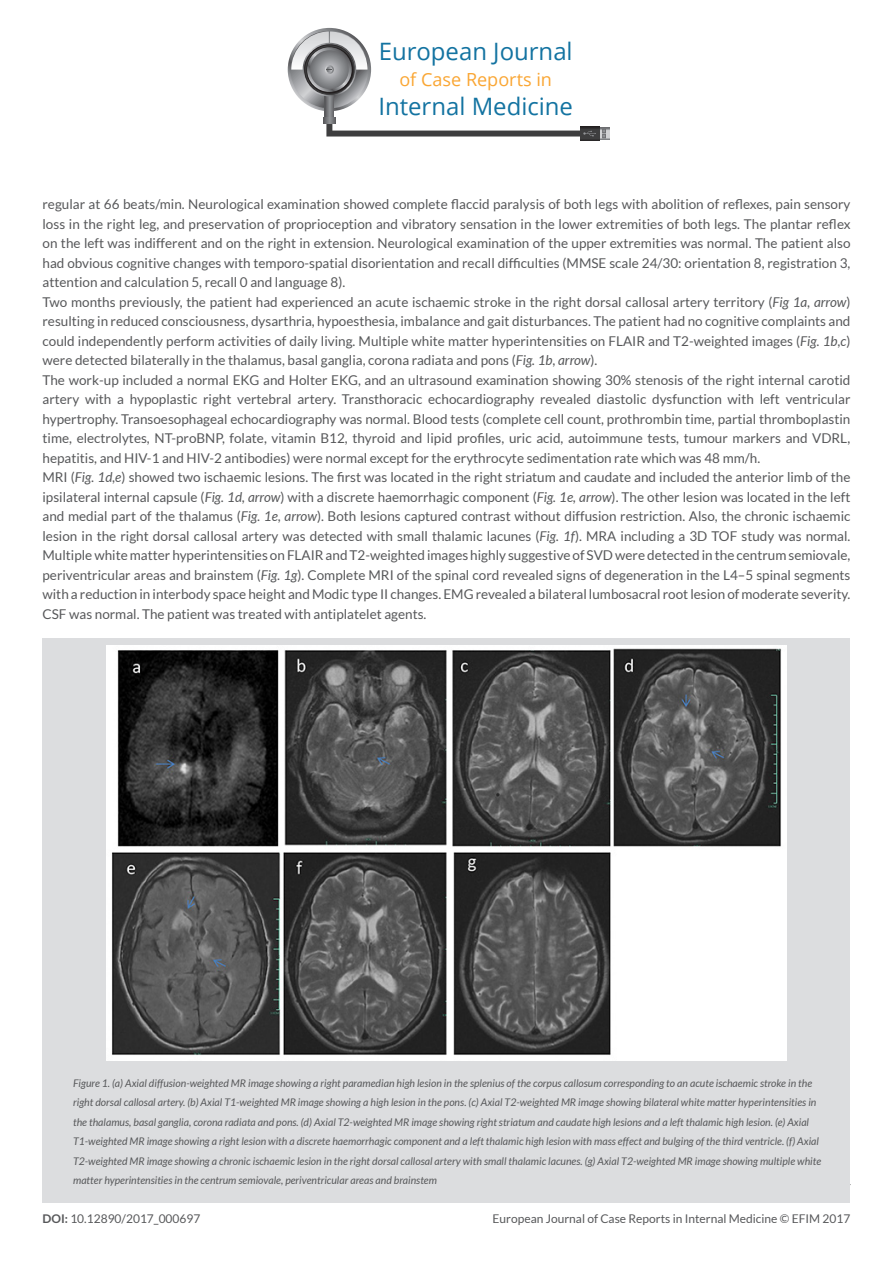
<style>
.page{position:relative;width:893px;height:1263px;background:#fff}
.page>*{position:absolute;margin:0;border:0;box-sizing:border-box;transform-origin:0 0}
.t1{font:24px "Open Sans";color:#1373a1}
.t2{font:18px "Open Sans";color:#faa633}
.TESTO_ARTICOLO{font:13.5px/19.5px "Lato";color:#57585a;text-align:justify}
.t3{font:12px "Lato";color:#57585a}
.DIDASCALIA{font:italic 10.5px/19.5px "Lato";color:#57585a}
.s1{font-style:italic}
.s2{font-weight:700}
</style>
<div class="page">
<svg style="left:288px;top:28px;width:83px;height:83px"></svg>
<svg style="left:291px;top:31px;width:77px;height:77px"></svg>
<svg style="left:325px;top:96px;width:9px;height:21px"></svg>
<svg style="left:303px;top:43px;width:53px;height:53px"></svg>
<svg style="left:304px;top:44px;width:51px;height:51px"></svg>
<svg style="left:307px;top:47px;width:45px;height:45px"></svg>
<svg style="left:310px;top:50px;width:39px;height:39px"></svg>
<svg style="left:291px;top:31px;width:76px;height:43px"></svg>
<svg style="left:600px;top:128px;width:10px;height:11px"></svg>
<svg style="left:603px;top:129px;width:2px;height:9px"></svg>
<svg style="left:580px;top:126px;width:20px;height:15px"></svg>
<svg style="left:323px;top:117px;width:273px;height:20px"></svg>
<div style="left:43px;top:638px;width:807px;height:564px;background:#dcdddf"></div>
<img style="left:106px;top:645px;width:681px;height:415px">
<h1 class="t1" style="left:379px;top:35px;width:196px">European Journal</h1>
<h2 class="t2" style="left:399px;top:67px;width:154px">of Case Reports in</h2>
<h1 class="t1" style="left:378px;top:89px;width:196px">Internal Medicine</h1>
<p class="TESTO_ARTICOLO" style="left:43px;top:194px;width:809px">regular at 66 beats/min. Neurological examination showed complete flaccid paralysis of both legs with abolition of reflexes, pain sensory loss in the right leg, and preservation of proprioception and vibratory sensation in the lower extremities of both legs. The plantar reflex on the left was indifferent and on the right in extension. Neurological examination of the upper extremities was normal. The patient also had obvious cognitive changes with temporo-spatial disorientation and recall difficulties (MMSE scale 24/30: orientation 8, registration 3, attention and calculation 5, recall 0 and language 8).</p>
<p class="TESTO_ARTICOLO" style="left:43px;top:292px;width:809px">Two months previously, the patient had experienced an acute ischaemic stroke in the right dorsal callosal artery territory (<span class="s1">Fig 1a, arrow</span>) resulting in reduced consciousness, dysarthria, hypoesthesia, imbalance and gait disturbances. The patient had no cognitive complaints and could independently perform activities of daily living. Multiple white matter hyperintensities on FLAIR and T2-weighted images (<span class="s1">Fig. 1b,c</span>) were detected bilaterally in the thalamus, basal ganglia, corona radiata and pons (<span class="s1">Fig. 1b, arrow</span>).</p>
<p class="TESTO_ARTICOLO" style="left:43px;top:370px;width:809px">The work-up included a normal EKG and Holter EKG, and an ultrasound examination showing 30% stenosis of the right internal carotid artery with a hypoplastic right vertebral artery. Transthoracic echocardiography revealed diastolic dysfunction with left ventricular hypertrophy. Transoesophageal echocardiography was normal. Blood tests (complete cell count, prothrombin time, partial thromboplastin time, electrolytes, NT-proBNP, folate, vitamin B12, thyroid and lipid profiles, uric acid, autoimmune tests, tumour markers and VDRL, hepatitis, and HIV-1 and HIV-2 antibodies) were normal except for the erythrocyte sedimentation rate which was 48 mm/h.</p>
<p class="TESTO_ARTICOLO" style="left:43px;top:467px;width:809px">MRI (<span class="s1">Fig. 1d,e</span>) showed two ischaemic lesions. The first was located in the right striatum and caudate and included the anterior limb of the ipsilateral internal capsule (<span class="s1">Fig. 1d, arrow</span>) with a discrete haemorrhagic component (<span class="s1">Fig. 1e, arrow</span>). The other lesion was located in the left and medial part of the thalamus (<span class="s1">Fig. 1e, arrow</span>). Both lesions captured contrast without diffusion restriction. Also, the chronic ischaemic lesion in the right dorsal callosal artery was detected with small thalamic lacunes (<span class="s1">Fig. 1f</span>). MRA including a 3D TOF study was normal.<br>Multiple white matter hyperintensities on FLAIR and T2-weighted images highly suggestive of SVD were detected in the centrum semiovale, periventricular areas and brainstem (<span class="s1">Fig. 1g</span>). Complete MRI of the spinal cord revealed signs of degeneration in the L4–5 spinal segments with a reduction in interbody space height and Modic type II changes. EMG revealed a bilateral lumbosacral root lesion of moderate severity.<br>CSF was normal. The patient was treated with antiplatelet agents.</p>
<p class="DIDASCALIA" style="left:73px;top:1073px;width:750px">Figure 1. (a) Axial diffusion-weighted MR image showing a right paramedian high lesion in the splenius of the corpus callosum corresponding to an acute ischaemic stroke in the right dorsal callosal artery. (b) Axial T1-weighted MR image showing a high lesion in the pons. (c) Axial T2-weighted MR image showing bilateral white matter hyperintensities in the thalamus, basal ganglia, corona radiata and pons. (d) Axial T2-weighted MR image showing right striatum and caudate high lesions and a left thalamic high lesion. (e) Axial T1-weighted MR image showing a right lesion with a discrete haemorrhagic component and a left thalamic high lesion with mass effect and bulging of the third ventricle. (f) Axial T2-weighted MR image showing a chronic ischaemic lesion in the right dorsal callosal artery with small thalamic lacunes. (g) Axial T2-weighted MR image showing multiple white matter hyperintensities in the centrum semiovale, periventricular areas and brainstem</p>
<p class="t3" style="left:43px;top:1212px;width:159px"><span class="s2">DOI:</span> 10.12890/2017_000697</p>
<p class="t3" style="left:493px;top:1212px;width:359px">European Journal of Case Reports in Internal Medicine © EFIM 2017</p>
</div>
